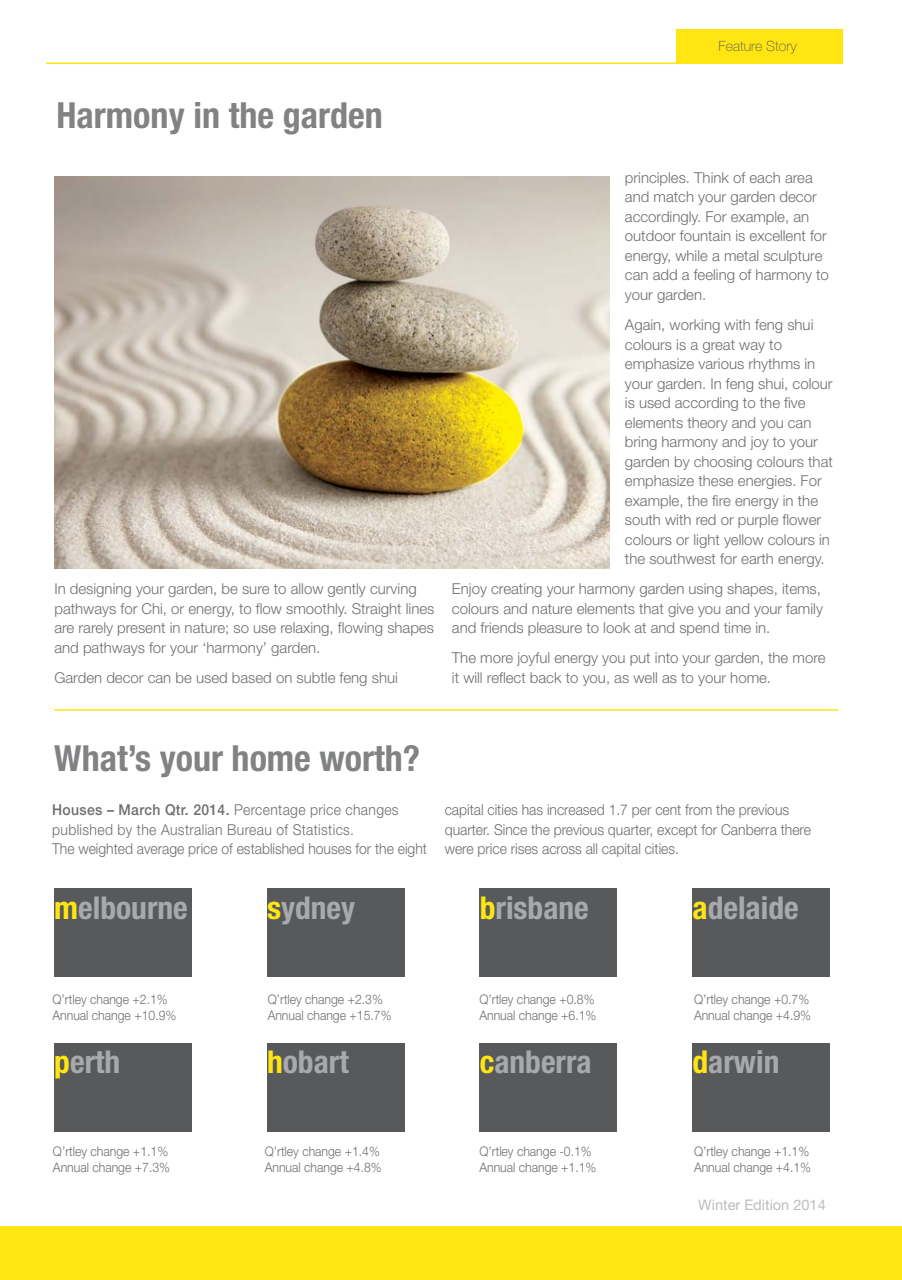
<style>
.page{position:relative;width:902px;height:1280px;background:#fff}
.page>*{position:absolute;margin:0;border:0;box-sizing:border-box;transform-origin:0 0}
.t1{font:700 condensed 36px "Helvetica Neue";color:#808284}
.t2{font:700 condensed 31.5px "Helvetica Neue";color:#a7a9ac}
.t3{font:300 15px/19.5px "Helvetica Neue";color:#6c6e70}
.t4{font:300 15px/19.5px "Helvetica Neue";color:#6c6e70;scale:.93 1}
.t5{font:300 15px/19.5px "Helvetica Neue";letter-spacing:.025em;color:#6c6e70;scale:.93 1}
.t6{font:14.55px "Helvetica Neue";color:#bbbdbf}
.t7{font:100 14.1px "Helvetica Neue";color:#58595b}
.t8{font:300 13.2px/16px "Helvetica Neue";color:#6c6e70;scale:.93 1}
.s1{font-weight:500}
.s2{color:#ffe512}
</style>
<div class="page">
<div style="left:54px;top:888px;width:137px;height:89px;background:#58595b"></div>
<div style="left:267px;top:888px;width:137px;height:89px;background:#58595b"></div>
<div style="left:479px;top:888px;width:138px;height:89px;background:#58595b"></div>
<div style="left:692px;top:888px;width:137px;height:89px;background:#58595b"></div>
<div style="left:54px;top:1043px;width:137px;height:88px;background:#58595b"></div>
<div style="left:267px;top:1043px;width:137px;height:88px;background:#58595b"></div>
<div style="left:479px;top:1043px;width:138px;height:88px;background:#58595b"></div>
<div style="left:692px;top:1043px;width:137px;height:88px;background:#58595b"></div>
<div style="left:0;top:1226px;width:901px;height:54px;background:#ffe512"></div>
<div style="left:675px;top:30px;width:167px;height:34px;background:#ffe512"></div>
<hr style="left:46px;top:63px;width:637px;height:1px;background:#ffe512">
<hr style="left:54px;top:709px;width:784px;height:2px;background:#ffe512">
<img style="left:54px;top:177px;width:556px;height:391px">
<p class="t7" style="left:718px;top:40px;width:80px">Feature Story</p>
<h1 class="t1" style="left:56px;top:102px;width:328px">Harmony in the garden</h1>
<p class="t3" style="left:54px;top:580px;width:381px">In designing your garden, be sure to allow gently curving pathways for Chi, or energy, to flow smoothly. Straight lines are rarely present in nature; so use relaxing, flowing shapes and pathways for your ‘harmony’ garden.</p>
<p class="t3" style="left:54px;top:669px;width:345px">Garden decor can be used based on subtle feng shui</p>
<p class="t3" style="left:625px;top:169px;width:205px">principles. Think of each area and match your garden decor accordingly. For example, an outdoor fountain is excellent for energy, while a metal sculpture can add a feeling of harmony to your garden.</p>
<p class="t3" style="left:625px;top:316px;width:209px">Again, working with feng shui colours is a great way to emphasize various rhythms in your garden. In feng shui, colour is used according to the five elements theory and you can bring harmony and joy to your garden by choosing colours that emphasize these energies. For example, the fire energy in the south with red or purple flower colours or light yellow colours in the southwest for earth energy.</p>
<p class="t3" style="left:452px;top:580px;width:372px">Enjoy creating your harmony garden using shapes, items, colours and nature elements that give you and your family and friends pleasure to look at and spend time in.</p>
<p class="t3" style="left:452px;top:650px;width:375px">The more joyful energy you put into your garden, the more it will reflect back to you, as well as to your home.</p>
<h1 class="t1" style="left:54px;top:745px;width:367px">What’s your home worth?</h1>
<p class="t5" style="left:52px;top:802px;width:404px"><span class="s1">Houses – March Qtr. 2014.</span> Percentage price changes published by the Australian Bureau of Statistics.<br>The weighted average price of established houses for the eight</p>
<p class="t4" style="left:444px;top:802px;width:395px">capital cities has increased 1.7 per cent from the previous quarter. Since the previous quarter, except for Canberra there were price rises across all capital cities.</p>
<h2 class="t2" style="left:54px;top:896px;width:135px"><span class="s2">m</span>elbourne</h2>
<h2 class="t2" style="left:267px;top:896px;width:90px"><span class="s2">s</span>ydney</h2>
<h2 class="t2" style="left:479px;top:896px;width:111px"><span class="s2">b</span>risbane</h2>
<h2 class="t2" style="left:692px;top:896px;width:108px"><span class="s2">a</span>delaide</h2>
<p class="t8" style="left:52px;top:992px;width:135px">Q’rtley change +2.1%<br>Annual change +10.9%</p>
<p class="t8" style="left:479px;top:992px;width:127px">Q’rtley change +0.8%<br>Annual change +6.1%</p>
<p class="t8" style="left:694px;top:992px;width:127px">Q’rtley change +0.7%<br>Annual change +4.9%</p>
<p class="t8" style="left:268px;top:992px;width:135px">Q’rtley change +2.3%<br>Annual change +15.7%</p>
<h2 class="t2" style="left:54px;top:1051px;width:67px"><span class="s2">p</span>erth</h2>
<h2 class="t2" style="left:267px;top:1051px;width:83px"><span class="s2">h</span>obart</h2>
<h2 class="t2" style="left:479px;top:1051px;width:113px"><span class="s2">c</span>anberra</h2>
<h2 class="t2" style="left:692px;top:1051px;width:88px"><span class="s2">d</span>arwin</h2>
<p class="t8" style="left:53px;top:1145px;width:127px">Q’rtley change +1.1%<br>Annual change +7.3%</p>
<p class="t8" style="left:265px;top:1145px;width:127px">Q’rtley change +1.4%<br>Annual change +4.8%</p>
<p class="t8" style="left:479px;top:1145px;width:127px">Q’rtley change -0.1%<br>Annual change +1.1%</p>
<p class="t8" style="left:694px;top:1145px;width:127px">Q’rtley change +1.1%<br>Annual change +4.1%</p>
<p class="t6" style="left:698px;top:1199px;width:129px">Winter Edition 2014</p>
</div>
